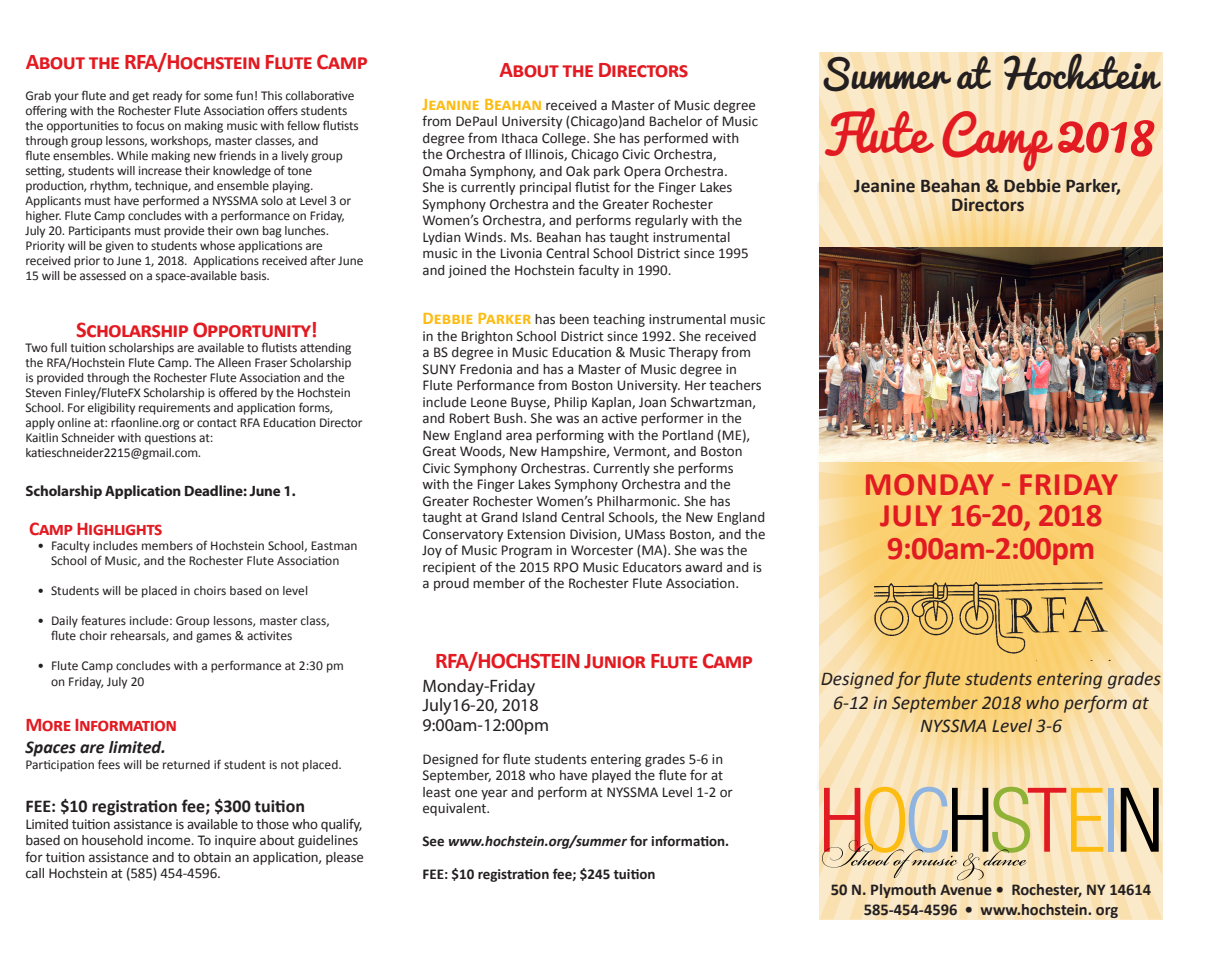
<style>
.page{position:relative;width:1215px;height:972px;background:#fff}
.page>*{position:absolute;margin:0;border:0;box-sizing:border-box;transform-origin:0 0}
.t1{font:48px "Pacifico";color:#e21a21}
.t2{font:37.5px "Pacifico";color:#231f20}
.t3{font:700 33px "Calibri";letter-spacing:-.02em;color:#e21a21}
.t4{font:700 33px "Calibri";letter-spacing:.02em;color:#e21a21}
.t5{font:700 22.5px "Calibri";letter-spacing:-.03em;color:#e21a21}
.t6{font:italic 19.5px/23.4px "Calibri";color:#231f20;text-align:center}
.t7{font:700 19.5px "Calibri";color:#231f20}
.t8{font:700 19.5px "Calibri";letter-spacing:-.03em;color:#e21a21}
.t9{font:18px "Myriad Pro";color:#231f20}
.t10{font:700 18px "Calibri";color:#231f20}
.t11{font:italic 700 18px "Calibri";color:#231f20}
.t12{font:700 16.5px "Calibri";color:#231f20}
.t13{font:15px/16.5px "Calibri";color:#231f20}
.t14{font:italic 700 15px "Calibri";color:#231f20}
.t15{font:700 15px "Myriad Pro";letter-spacing:-.01em;color:#231f20}
.t16{font:700 15px "Calibri";color:#231f20}
.t17{font:13.5px/15px "Calibri";letter-spacing:-.01em;color:#231f20}
.s1{font-weight:700;font-size:18px;color:#fdbc12}
.s2{font-style:normal}
.s3{font-size:60px}
</style>
<div class="page">
<img style="left:819px;top:52px;width:343px;height:867px">
<p class="t5" style="left:26px;top:48px;width:344px">About the RFA/Hochstein Flute Camp</p>
<p class="t5" style="left:500px;top:55px;width:190px">About the Directors</p>
<p class="t13" style="left:423px;top:96px;width:337px"><span class="s1">Jeanine Beahan</span> received a Master of Music degree from DePaul University (Chicago)and Bachelor of Music degree from Ithaca College. She has performed with</p>
<p class="t13" style="left:423px;top:146px;width:296px">the Orchestra of Illinois, Chicago Civic Orchestra,</p>
<p class="t13" style="left:423px;top:162px;width:307px">Omaha Symphony, and Oak park Opera Orchestra.</p>
<p class="t13" style="left:423px;top:179px;width:312px">She is currently principal flutist for the Finger Lakes<br>Symphony Orchestra and the Greater Rochester</p>
<p class="t13" style="left:423px;top:212px;width:321px">Women’s Orchestra, and performs regularly with the<br>Lydian Winds. Ms. Beahan has taught instrumental</p>
<p class="t13" style="left:423px;top:245px;width:328px">music in the Livonia Central School District since 1995 and joined the Hochstein faculty in 1990.</p>
<p class="t13" style="left:423px;top:311px;width:344px"><span class="s1">Debbie Parker</span> has been teaching instrumental music in the Brighton School District since 1992. She received a BS degree in Music Education &amp; Music Therapy from SUNY Fredonia and has a Master of Music degree in Flute Performance from Boston University. Her teachers include Leone Buyse, Philip Kaplan, Joan Schwartzman, and Robert Bush. She was an active performer in the New England area performing with the Portland (ME), Great Woods, New Hampshire, Vermont, and Boston Civic Symphony Orchestras. Currently she performs</p>
<p class="t13" style="left:423px;top:476px;width:344px">with the Finger Lakes Symphony Orchestra and the Greater Rochester Women’s Philharmonic. She has taught at Grand Island Central Schools, the New England Conservatory Extension Division, UMass Boston, and the Joy of Music Program in Worcester (MA). She was the recipient of the 2015 RPO Music Educators award and is a proud member of the Rochester Flute Association.</p>
<p class="t17" style="left:26px;top:88px;width:335px">Grab your flute and get ready for some fun! This collaborative offering with the Rochester Flute Association offers students the opportunities to focus on making music with fellow flutists through group lessons, workshops, master classes, and</p>
<p class="t17" style="left:26px;top:148px;width:319px">flute ensembles. While making new friends in a lively group</p>
<p class="t17" style="left:26px;top:163px;width:288px">setting, students will increase their knowledge of tone</p>
<p class="t17" style="left:26px;top:178px;width:290px">production, rhythm, technique, and ensemble playing.</p>
<p class="t17" style="left:26px;top:193px;width:327px">Applicants must have performed a NYSSMA solo at Level 3 or higher. Flute Camp concludes with a performance on Friday,</p>
<p class="t17" style="left:26px;top:223px;width:305px">July 20. Participants must provide their own bag lunches.</p>
<p class="t17" style="left:26px;top:238px;width:299px">Priority will be given to students whose applications are</p>
<p class="t17" style="left:26px;top:253px;width:339px">received prior to June 1, 2018. Applications received after June<br>15 will be assessed on a space-available basis.</p>
<p class="t5" style="left:76px;top:316px;width:243px">Scholarship Opportunity!</p>
<p class="t17" style="left:26px;top:340px;width:328px">Two full tuition scholarships are available to flutists attending the RFA/Hochstein Flute Camp. The Alleen Fraser Scholarship is provided through the Rochester Flute Association and the Steven Finley/FluteFX Scholarship is offered by the Hochstein School. For eligibility requirements and application forms,</p>
<p class="t17" style="left:26px;top:415px;width:339px">apply online at: rfaonline.org or contact RFA Education Director<br>Kaitlin Schneider with questions at:</p>
<p class="t17" style="left:26px;top:445px;width:177px">katieschneider2215@gmail.com.</p>
<p class="t15" style="left:26px;top:481px;width:272px">Scholarship Application Deadline: June 1.</p>
<p class="t8" style="left:29px;top:516px;width:135px">Camp Highlights</p>
<p class="t17" style="left:38px;top:538px;width:322px">• Faculty includes members of Hochstein School, Eastman</p>
<p class="t17" style="left:51px;top:553px;width:290px">School of Music, and the Rochester Flute Association</p>
<p class="t17" style="left:38px;top:583px;width:272px">• Students will be placed in choirs based on level</p>
<p class="t17" style="left:38px;top:613px;width:294px">• Daily features include: Group lessons, master class,</p>
<p class="t17" style="left:51px;top:628px;width:243px">flute choir rehearsals, and games &amp; activites</p>
<p class="t17" style="left:51px;top:657px;width:294px;line-height:16.5px;text-indent:-14px">• Flute Camp concludes with a performance at 2:30 pm on Friday, July 20</p>
<p class="t8" style="left:26px;top:712px;width:153px">More Information</p>
<p class="t11" style="left:26px;top:735px;width:142px">Spaces are limited.</p>
<p class="t17" style="left:26px;top:757px;width:318px">Participation fees will be returned if student is not placed.</p>
<p class="t10" style="left:26px;top:795px;width:281px">FEE: $10 registration fee; $300 tuition</p>
<p class="t13" style="left:26px;top:815px;width:340px">Limited tuition assistance is available to those who qualify, based on household income. To inquire about guidelines for tuition assistance and to obtain an application, please call Hochstein at (585) 454-4596.</p>
<p class="t5" style="left:435px;top:646px;width:319px">RFA/HOCHSTEIN Junior Flute Camp</p>
<p class="t9" style="left:423px;top:674px;width:114px">Monday-Friday</p>
<p class="t9" style="left:423px;top:694px;width:118px">July16-20, 2018</p>
<p class="t9" style="left:423px;top:713px;width:128px">9:00am-12:00pm</p>
<p class="t13" style="left:423px;top:750px;width:302px">Designed for flute students entering grades 5-6 in</p>
<p class="t13" style="left:423px;top:767px;width:302px">September, 2018 who have played the flute for at</p>
<p class="t13" style="left:423px;top:783px;width:312px">least one year and perform at NYSSMA Level 1-2 or equivalent.</p>
<p class="t14" style="left:423px;top:832px;width:308px"><span class="s2">See</span> www.hochstein.org/summer <span class="s2">for information.</span></p>
<p class="t16" style="left:423px;top:865px;width:235px">FEE: $10 registration fee; $245 tuition</p>
<p class="t2" style="left:819px;top:54px;width:339px">Summer at Hochstein</p>
<p class="t1" style="left:822px;top:108px;width:333px">Flute Camp <span class="s3">2018</span></p>
<p class="t7" style="left:854px;top:173px;width:269px">Jeanine Beahan &amp; Debbie Parker,</p>
<p class="t7" style="left:951px;top:192px;width:75px">Directors</p>
<p class="t4" style="left:864px;top:463px;width:256px">MONDAY - FRIDAY</p>
<p class="t3" style="left:880px;top:494px;width:224px">JULY 16-20, 2018</p>
<p class="t3" style="left:887px;top:527px;width:210px">9:00am-2:00pm</p>
<p class="t6" style="left:821px;top:666px;width:342px">Designed for flute students entering grades<br>6-12 in September 2018 who perform at</p>
<p class="t6" style="left:920px;top:713px;width:143px">NYSSMA Level 3-6</p>
<p class="t12" style="left:831px;top:879px;width:322px">50 N. Plymouth Avenue • Rochester, NY 14614</p>
<p class="t12" style="left:864px;top:899px;width:256px">585-454-4596 • www.hochstein. org</p>
</div>
